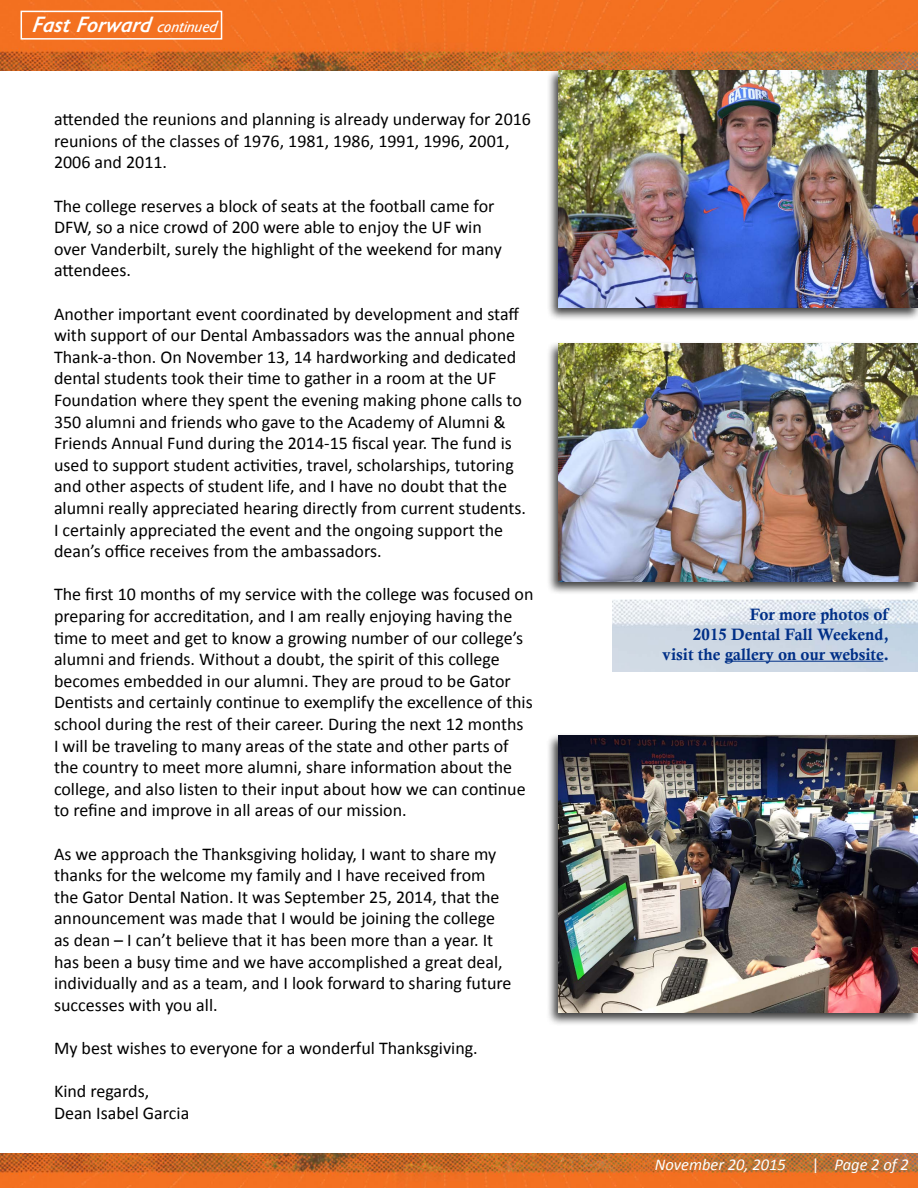
<style>
.page{position:relative;width:918px;height:1188px;background:#fff}
.page>*{position:absolute;margin:0;border:0;box-sizing:border-box;transform-origin:0 0}
.t1{font:italic 600 22.5px "Gill Sans";color:#fff}
.t2{font:18px/21.6px "Calibri";color:#000}
.t3{font:16.5px/19.8px "Calis MT Bol";color:#002f87;text-align:right}
.t4{font:italic 16.5px "Calibri";color:#fff}
.s1{font-weight:400;font-size:16.5px}
.s2{font-style:normal}
</style>
<div class="page">
<img style="left:612px;top:599px;width:306px;height:72px">
<img style="left:0;top:0;width:918px;height:70px">
<div style="left:21px;top:11px;width:201px;height:29px;border:2px solid #fff"></div>
<div style="left:546px;top:733px;width:372px;height:293px;background:#000;opacity:.75"></div>
<img style="left:558px;top:735px;width:360px;height:277px">
<div style="left:546px;top:341px;width:372px;height:254px;background:#000;opacity:.75"></div>
<img style="left:558px;top:344px;width:360px;height:237px">
<div style="left:547px;top:67px;width:371px;height:254px;background:#000;opacity:.75"></div>
<img style="left:558px;top:70px;width:360px;height:238px">
<hr style="left:725px;top:661px;width:159px;height:1px;background:#002f87">
<img style="left:0;top:1154px;width:918px;height:34px">
<p class="t1" style="left:32px;top:10px;width:190px">FastForward <span class="s1">continued</span></p>
<p class="t2" style="left:54px;top:108px;width:479px">attended the reunions and planning is already underway for 2016 reunions of the classes of 1976, 1981, 1986, 1991, 1996, 2001,<br>2006 and 2011.</p>
<p class="t2" style="left:54px;top:195px;width:449px">The college reserves a block of seats at the football came for DFW, so a nice crowd of 200 were able to enjoy the UF win over Vanderbilt, surely the highlight of the weekend for many attendees.</p>
<p class="t2" style="left:54px;top:303px;width:474px">Another important event coordinated by development and staff with support of our Dental Ambassadors was the annual phone Thank-a-thon. On November 13, 14 hardworking and dedicated dental students took their time to gather in a room at the UF Foundation where they spent the evening making phone calls to 350 alumni and friends who gave to the Academy of Alumni &amp; Friends Annual Fund during the 2014-15 fiscal year. The fund is used to support student activities, travel, scholarships, tutoring and other aspects of student life, and I have no doubt that the alumni really appreciated hearing directly from current students.<br>I certainly appreciated the event and the ongoing support the dean’s office receives from the ambassadors.</p>
<p class="t2" style="left:54px;top:584px;width:481px">The first 10 months of my service with the college was focused on preparing for accreditation, and I am really enjoying having the time to meet and get to know a growing number of our college’s alumni and friends. Without a doubt, the spirit of this college becomes embedded in our alumni. They are proud to be Gator Dentists and certainly continue to exemplify the excellence of this school during the rest of their career. During the next 12 months<br>I will be traveling to many areas of the state and other parts of the country to meet more alumni, share information about the college, and also listen to their input about how we can continue to refine and improve in all areas of our mission.</p>
<p class="t2" style="left:54px;top:843px;width:459px">As we approach the Thanksgiving holiday, I want to share my thanks for the welcome my family and I have received from the Gator Dental Nation. It was September 25, 2014, that the announcement was made that I would be joining the college as dean – I can’t believe that it has been more than a year. It has been a busy time and we have accomplished a great deal, individually and as a team, and I look forward to sharing future successes with you all.</p>
<p class="t2" style="left:54px;top:1037px;width:425px">My best wishes to everyone for a wonderful Thanksgiving.</p>
<p class="t2" style="left:54px;top:1080px;width:137px">Kind regards,<br>Dean Isabel Garcia</p>
<p class="t3" style="left:662px;top:605px;width:228px">For more photos of<br>2015 Dental Fall Weekend, visit the gallery on our website.</p>
<p class="t4" style="left:655px;top:1153px;width:133px">November 20, 2015</p>
<p class="t4" style="left:812px;top:1153px;width:99px"><span class="s2">|</span> Page 2 of 2</p>
</div>
